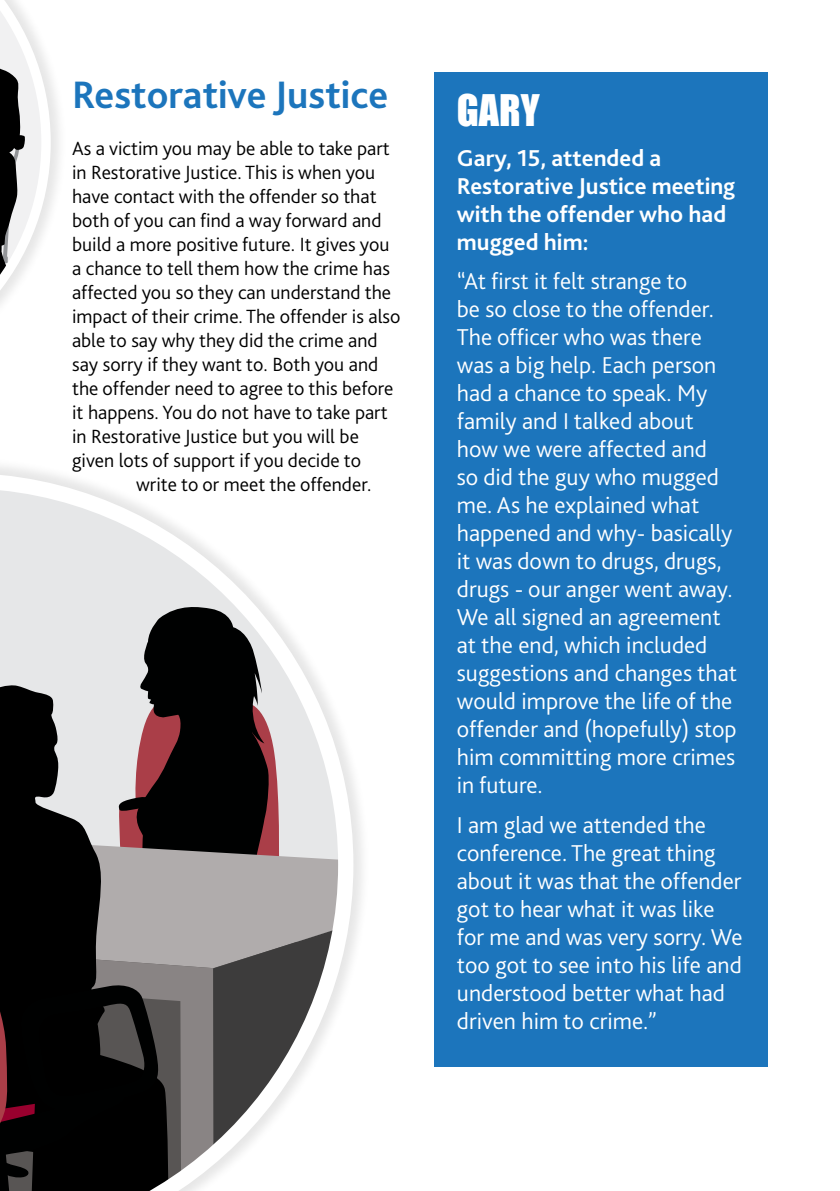
<style>
.page{position:relative;width:840px;height:1191px;background:#fff}
.page>*{position:absolute;margin:0;border:0;box-sizing:border-box;transform-origin:0 0}
.t1{font:700 40px "Bliss 2";color:#1c75bc}
.t2{font:40px "Impact";color:#fff}
.t3{font:300 24px/28px "Bliss 2";color:#fff}
.t4{font:700 24px/28px "Bliss 2";color:#fff}
.t5{font:300 20px "Bliss 2";color:#000}
</style>
<div class="page">
<div style="left:0;top:0;width:68px;height:401px;background:#000;opacity:.1"></div>
<svg style="left:0;top:0;width:51px;height:384px"></svg>
<div style="left:0;top:455px;width:370px;height:736px;background:#000;opacity:.1"></div>
<svg style="left:0;top:473px;width:353px;height:718px"></svg>
<div style="left:434px;top:72px;width:333px;height:994px;background:#1c75bc"></div>
<p class="t1" style="left:72px;top:70px;width:317px">Restorative Justice</p>
<p class="t5" style="left:72px;top:136px;width:319px">As a victim you may be able to take part</p>
<p class="t5" style="left:72px;top:160px;width:304px">in Restorative Justice. This is when you</p>
<p class="t5" style="left:72px;top:184px;width:306px">have contact with the offender so that</p>
<p class="t5" style="left:72px;top:208px;width:311px">both of you can find a way forward and</p>
<p class="t5" style="left:72px;top:232px;width:319px">build a more positive future. It gives you</p>
<p class="t5" style="left:72px;top:256px;width:319px">a chance to tell them how the crime has</p>
<p class="t5" style="left:72px;top:280px;width:320px">affected you so they can understand the</p>
<p class="t5" style="left:72px;top:304px;width:330px">impact of their crime. The offender is also</p>
<p class="t5" style="left:72px;top:328px;width:307px">able to say why they did the crime and</p>
<p class="t5" style="left:72px;top:352px;width:307px">say sorry if they want to. Both you and</p>
<p class="t5" style="left:72px;top:376px;width:322px">the offender need to agree to this before</p>
<p class="t5" style="left:72px;top:400px;width:317px">it happens. You do not have to take part</p>
<p class="t5" style="left:72px;top:424px;width:288px">in Restorative Justice but you will be</p>
<p class="t5" style="left:72px;top:448px;width:290px">given lots of support if you decide to</p>
<p class="t5" style="left:136px;top:472px;width:237px">write to or meet the offender.</p>
<p class="t2" style="left:456px;top:80px;width:84px">GARY</p>
<p class="t4" style="left:456px;top:143px;width:280px">Gary, 15, attended a<br>Restorative Justice meeting with the offender who had mugged him:</p>
<p class="t3" style="left:456px;top:266px;width:281px">“At first it felt strange to<br>be so close to the offender.<br>The officer who was there was a big help. Each person had a chance to speak. My family and I talked about how we were affected and<br>so did the guy who mugged me. As he explained what happened and why- basically it was down to drugs, drugs, drugs - our anger went away.<br>We all signed an agreement at the end, which included suggestions and changes that would improve the life of the offender and (hopefully) stop him committing more crimes in future.</p>
<p class="t3" style="left:456px;top:810px;width:287px">I am glad we attended the conference. The great thing about it was that the offender got to hear what it was like for me and was very sorry. We too got to see into his life and understood better what had driven him to crime.”</p>
</div>
